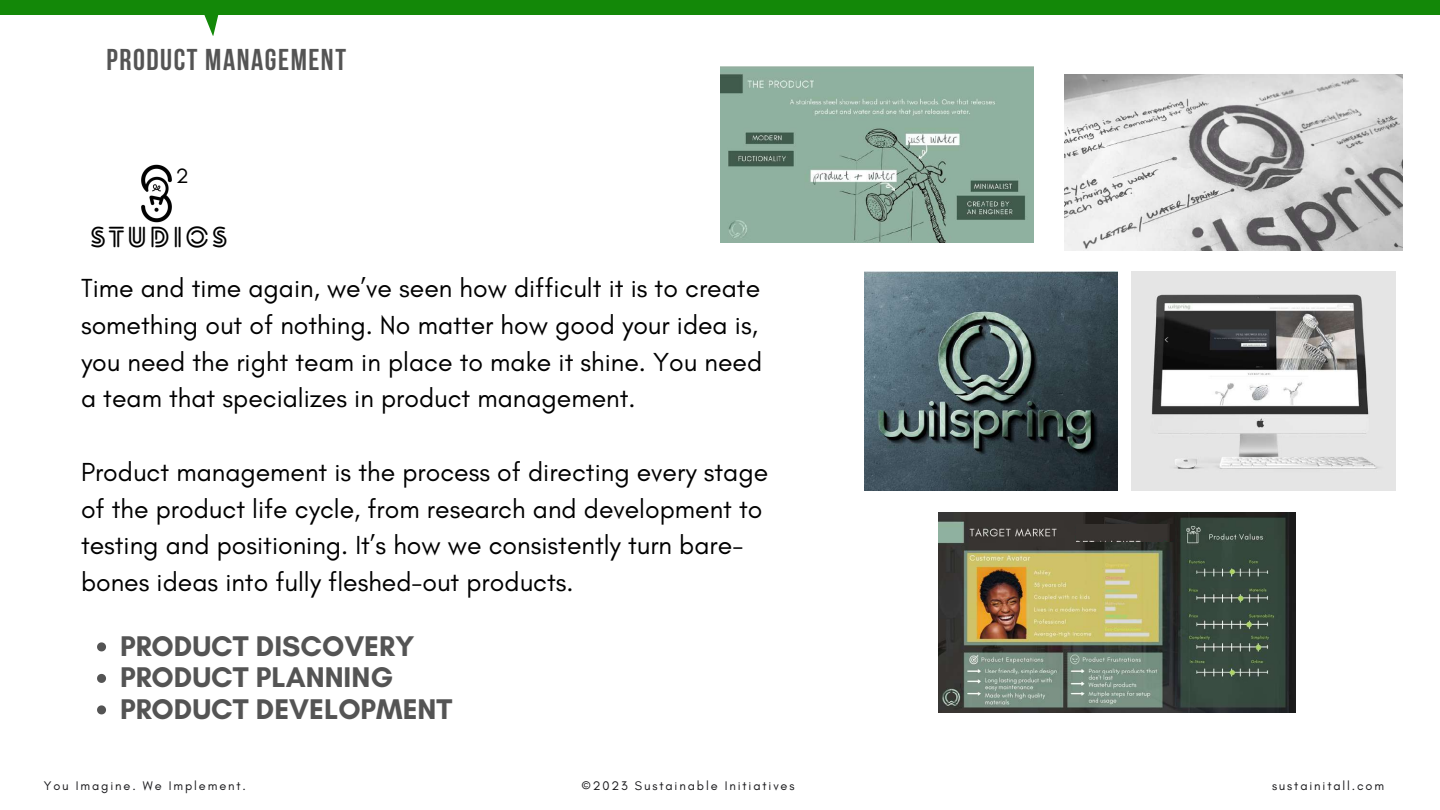
<style>
.page{position:relative;width:1440px;height:810px;background:#fff}
.page>*{position:absolute;margin:0;border:0;box-sizing:border-box;transform-origin:0 0}
.t1{font:700 30px "Bebas Neue";letter-spacing:.05em;color:#545454}
.t2{font:700 29px/31.5px "Glacial Indifference";color:#545454}
.t3{font:700 27.9px "Lovelo Line";letter-spacing:.09em;color:#000}
.t4{font:26.6px/36.8px "Glacial Indifference";color:#000}
.t5{font:21.2px "Glacial Indifference";color:#000}
.t6{font:12.7px "Glacial Indifference";letter-spacing:.145em;color:#18181b}
</style>
<div class="page">
<div style="left:0;top:0;width:1440px;height:15px;background:#138808"></div>
<svg style="left:204px;top:15px;width:15px;height:21px"></svg>
<img style="left:864px;top:272px;width:253px;height:219px">
<img style="left:1132px;top:272px;width:263px;height:219px">
<img style="left:1065px;top:75px;width:338px;height:176px">
<img style="left:939px;top:512px;width:357px;height:201px">
<img style="left:1076px;top:524px;width:99px;height:17px">
<img style="left:720px;top:66px;width:314px;height:176px">
<svg style="left:97px;top:642px;width:9px;height:9px"></svg>
<svg style="left:97px;top:674px;width:9px;height:9px"></svg>
<svg style="left:97px;top:705px;width:9px;height:9px"></svg>
<img style="left:141px;top:164px;width:31px;height:59px">
<p class="t1" style="left:107px;top:48px;width:241px">PRODUCT MANAGEMENT</p>
<p class="t5" style="left:176px;top:163px;width:15px">2</p>
<p class="t3" style="left:90px;top:226px;width:139px">STUDIOS</p>
<p class="t4" style="left:81px;top:269px;width:683px">Time and time again, we’ve seen how difficult it is to create something out of nothing. No matter how good your idea is, you need the right team in place to make it shine. You need a team that specializes in product management.</p>
<p class="t4" style="left:81px;top:453px;width:689px">Product management is the process of directing every stage of the product life cycle, from research and development to testing and positioning. It’s how we consistently turn bare&shy;bones ideas into fully fleshed-out products.</p>
<p class="t2" style="left:120px;top:630px;width:334px">PRODUCT DISCOVERY<br>PRODUCT PLANNING<br>PRODUCT DEVELOPMENT</p>
<p class="t6" style="left:44px;top:778px;width:204px">You Imagine. We Implement.</p>
<p class="t6" style="left:581px;top:778px;width:215px">©2023 Sustainable Initiatives</p>
<p class="t6" style="left:1272px;top:778px;width:114px">sustainitall.com</p>
</div>
